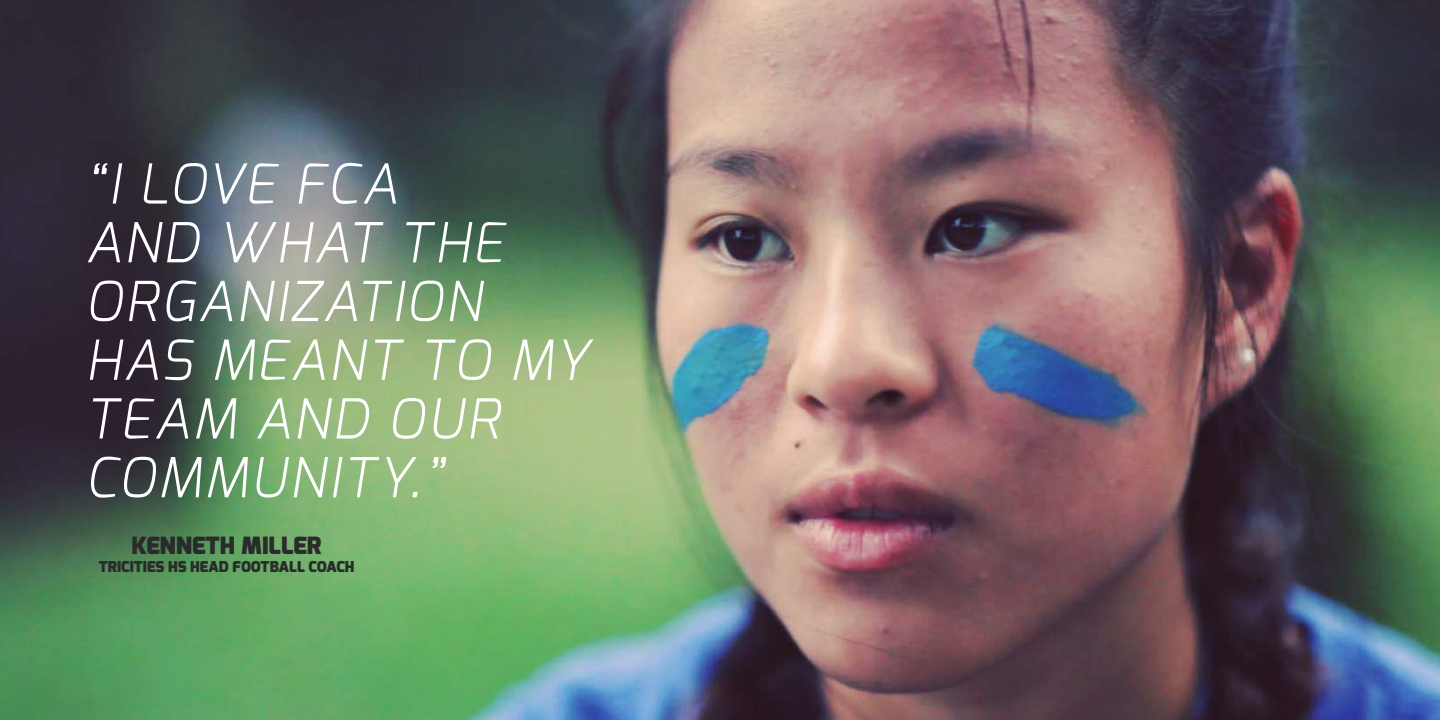
<style>
.page{position:relative;width:1440px;height:720px;background:#fff}
.page>*{position:absolute;margin:0;border:0;box-sizing:border-box;transform-origin:0 0}
.t1{font:italic 300 55px/58.8px "Exo";letter-spacing:.05em;color:#fff}
.t2{font:900 23.75px "Exo";color:#2a2b2b}
.t3{font:900 15px "Exo";color:#2a2b2b}
</style>
<div class="page">
<img style="left:0;top:0;width:1440px;height:720px">
<p class="t1" style="left:85px;top:154px;width:506px">“I LOVE FCA<br>AND WHAT THE<br>ORGANIZATION<br>HAS MEANT TO MY<br>TEAM AND OUR<br>COMMUNITY.”</p>
<p class="t2" style="left:131px;top:530px;width:192px">KENNETH MILLER</p>
<p class="t3" style="left:99px;top:556px;width:257px">TRICITIES HS HEAD FOOTBALL COACH</p>
</div>
